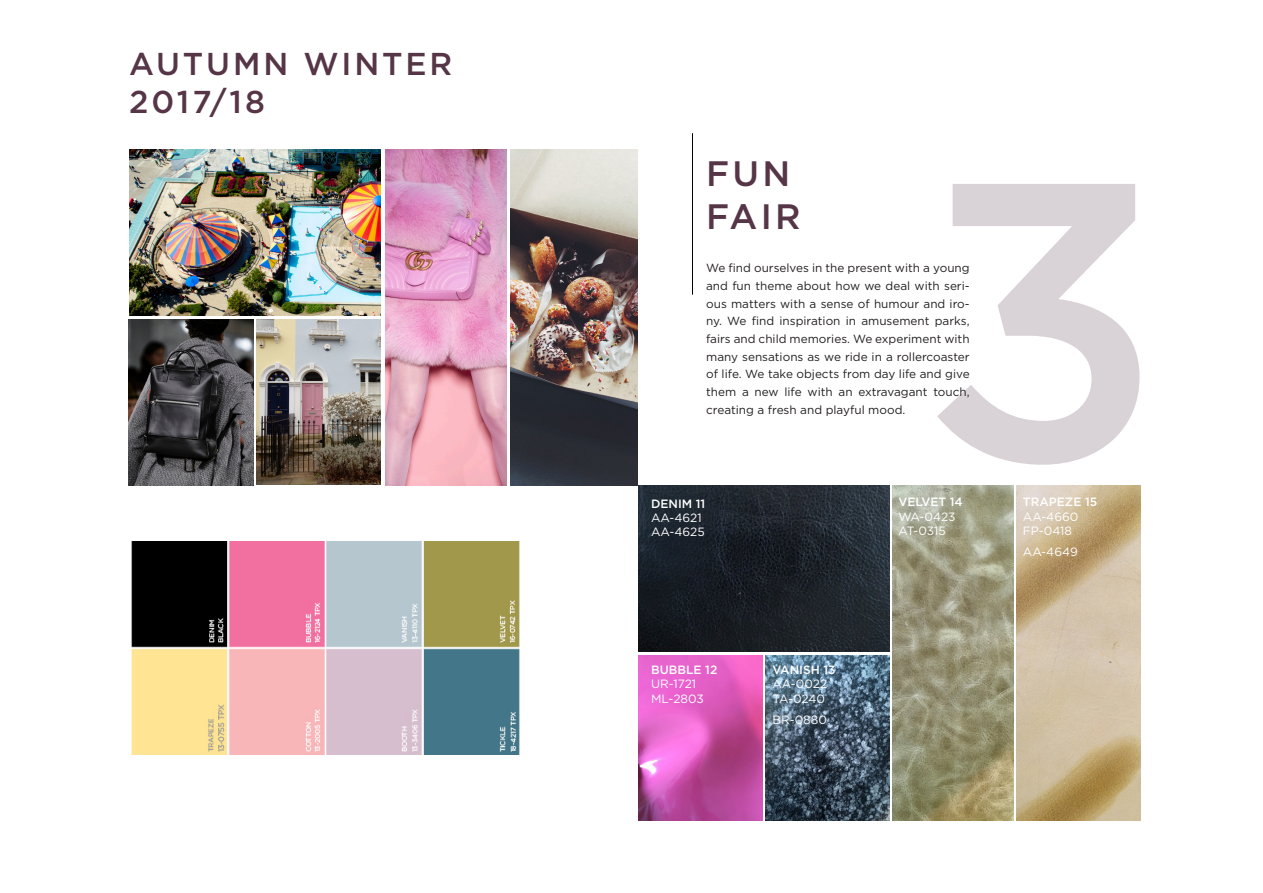
<style>
.page{position:relative;width:1263px;height:893px;background:#fff}
.page>*{position:absolute;margin:0;border:0;box-sizing:border-box;transform-origin:0 0}
.t1{font:500 394.5px "Gotham";color:#553546}
.t2{font:500 35.25px "Gotham";letter-spacing:.09em;color:#553546}
.t3{font:500 31.65px/38px "Gotham";letter-spacing:.09em;color:#553546}
.t4{font:12px "Gotham";color:#fff}
.t5{font:500 12px "Gotham";color:#fff}
.t6{font:11.7px/17.7px "Gotham";color:#231f20;text-align:justify}
</style>
<div class="page">
<img style="left:638px;top:655px;width:125px;height:166px">
<img style="left:893px;top:485px;width:121px;height:336px">
<img style="left:765px;top:655px;width:125px;height:166px">
<img style="left:1017px;top:485px;width:124px;height:336px">
<img style="left:639px;top:485px;width:251px;height:166px">
<img style="left:511px;top:149px;width:126px;height:336px">
<img style="left:129px;top:319px;width:124px;height:166px">
<img style="left:385px;top:149px;width:121px;height:336px">
<img style="left:256px;top:319px;width:124px;height:166px">
<img style="left:129px;top:149px;width:251px;height:166px">
<hr style="left:692px;top:133px;width:1px;height:162px;background:#000">
<img style="left:131px;top:541px;width:389px;height:213px">
<p class="t3" style="left:129px;top:44px;width:325px">AUTUMN WINTER<br>2017/18</p>
<p class="t2" style="left:706px;top:154px;width:86px">FUN</p>
<p class="t2" style="left:706px;top:196px;width:96px">FAIR</p>
<h1 class="t1" style="left:920px;top:96px;width:245px">3</h1>
<p class="t6" style="left:706px;top:259px;width:265px">We find ourselves in the present with a young and fun theme about how we deal with seri&shy;ous matters with a sense of humour and iro&shy;ny. We find inspiration in amusement parks, fairs and child memories. We experiment with many sensations as we ride in a rollercoaster of life. We take objects from day life and give them a new life with an extravagant touch, creating a fresh and playful mood.</p>
<p class="t5" style="left:651px;top:496px;width:56px">DENIM 11</p>
<p class="t4" style="left:651px;top:511px;width:52px">AA-4621</p>
<p class="t4" style="left:651px;top:525px;width:55px">AA-4625</p>
<p class="t5" style="left:651px;top:663px;width:68px">BUBBLE 12</p>
<p class="t4" style="left:651px;top:678px;width:47px">UR-1721</p>
<p class="t4" style="left:651px;top:692px;width:54px">ML-2803</p>
<p class="t5" style="left:772px;top:663px;width:65px">VANISH 13</p>
<p class="t4" style="left:772px;top:678px;width:56px">AA-0022</p>
<p class="t4" style="left:772px;top:692px;width:54px">TA-0240</p>
<p class="t4" style="left:772px;top:713px;width:56px">BR-0880</p>
<p class="t5" style="left:898px;top:495px;width:66px">VELVET 14</p>
<p class="t4" style="left:898px;top:510px;width:59px">WA-0423</p>
<p class="t4" style="left:898px;top:524px;width:49px">AT-0315</p>
<p class="t5" style="left:1023px;top:495px;width:76px">TRAPEZE 15</p>
<p class="t4" style="left:1023px;top:510px;width:57px">AA-4660</p>
<p class="t4" style="left:1023px;top:524px;width:51px">FP-0418</p>
<p class="t4" style="left:1023px;top:545px;width:56px">AA-4649</p>
</div>
